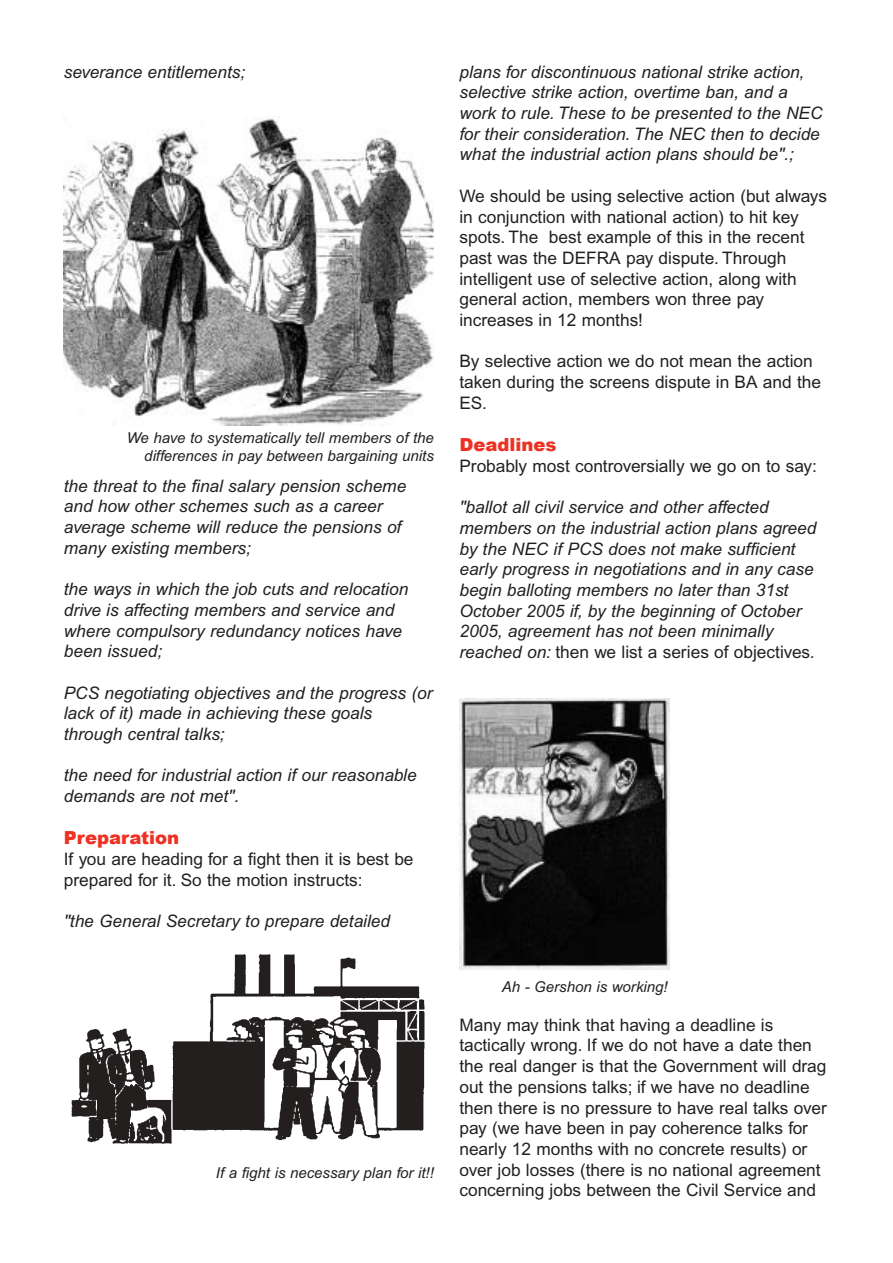
<style>
.page{position:relative;width:893px;height:1263px;background:#fff}
.page>*{position:absolute;margin:0;border:0;box-sizing:border-box;transform-origin:0 0}
.t1{font:900 18px "Arial";color:#ee3123}
.t2{font:italic 17.25px/20.7px "Arial";color:#231f1f}
.t3{font:17.25px/20.7px "Arial";color:#231f1f}
.t4{font:italic 15px/18px "Arial";color:#231f1f;text-align:right}
.s1{font-style:normal}
</style>
<div class="page">
<img style="left:71px;top:954px;width:354px;height:190px">
<img style="left:459px;top:699px;width:210px;height:271px">
<img style="left:64px;top:116px;width:370px;height:309px">
<p class="t2" style="left:64px;top:63px;width:183px">severance entitlements;</p>
<p class="t4" style="left:127px;top:430px;width:308px">We have to systematically tell members of the differences in pay between bargaining units</p>
<p class="t2" style="left:64px;top:477px;width:344px">the threat to the final salary pension scheme and how other schemes such as a career average scheme will reduce the pensions of many existing members;</p>
<p class="t2" style="left:64px;top:580px;width:346px">the ways in which the job cuts and relocation drive is affecting members and service and where compulsory redundancy notices have been issued;</p>
<p class="t2" style="left:64px;top:684px;width:370px">PCS negotiating objectives and the progress (or lack of it) made in achieving these goals through central talks;</p>
<p class="t2" style="left:64px;top:767px;width:354px">the need for industrial action if our reasonable demands are not met".</p>
<p class="t1" style="left:64px;top:824px;width:117px">Preparation</p>
<p class="t3" style="left:64px;top:850px;width:351px">If you are heading for a fight then it is best be prepared for it. So the motion instructs:</p>
<p class="t2" style="left:64px;top:912px;width:328px">"the General Secretary to prepare detailed</p>
<p class="t4" style="left:216px;top:1165px;width:219px">If a fight is necessary plan for it!!</p>
<p class="t2" style="left:459px;top:63px;width:364px">plans for discontinuous national strike action, selective strike action, overtime ban, and a work to rule. These to be presented to the NEC for their consideration. The NEC then to decide what the industrial action plans should be".;</p>
<p class="t3" style="left:459px;top:187px;width:369px">We should be using selective action (but always in conjunction with national action) to hit key spots. The best example of this in the recent past was the DEFRA pay dispute. Through intelligent use of selective action, along with general action, members won three pay increases in 12 months!</p>
<p class="t3" style="left:459px;top:353px;width:363px">By selective action we do not mean the action taken during the screens dispute in BA and the<br>ES.</p>
<p class="t1" style="left:459px;top:431px;width:99px">Deadlines</p>
<p class="t3" style="left:459px;top:457px;width:359px">Probably most controversially we go on to say:</p>
<p class="t2" style="left:459px;top:498px;width:358px">"ballot all civil service and other affected members on the industrial action plans agreed by the NEC if PCS does not make sufficient early progress in negotiations and in any case begin balloting members no later than 31st October 2005 if, by the beginning of October 2005, agreement has not been minimally reached on: <span class="s1">then we list a series of objectives</span>.</p>
<p class="t4" style="left:502px;top:979px;width:167px">Ah - Gershon is working!</p>
<p class="t3" style="left:459px;top:1016px;width:369px">Many may think that having a deadline is tactically wrong. If we do not have a date then the real danger is that the Government will drag out the pensions talks; if we have no deadline then there is no pressure to have real talks over pay (we have been in pay coherence talks for nearly 12 months with no concrete results) or over job losses (there is no national agreement concerning jobs between the Civil Service and</p>
</div>
